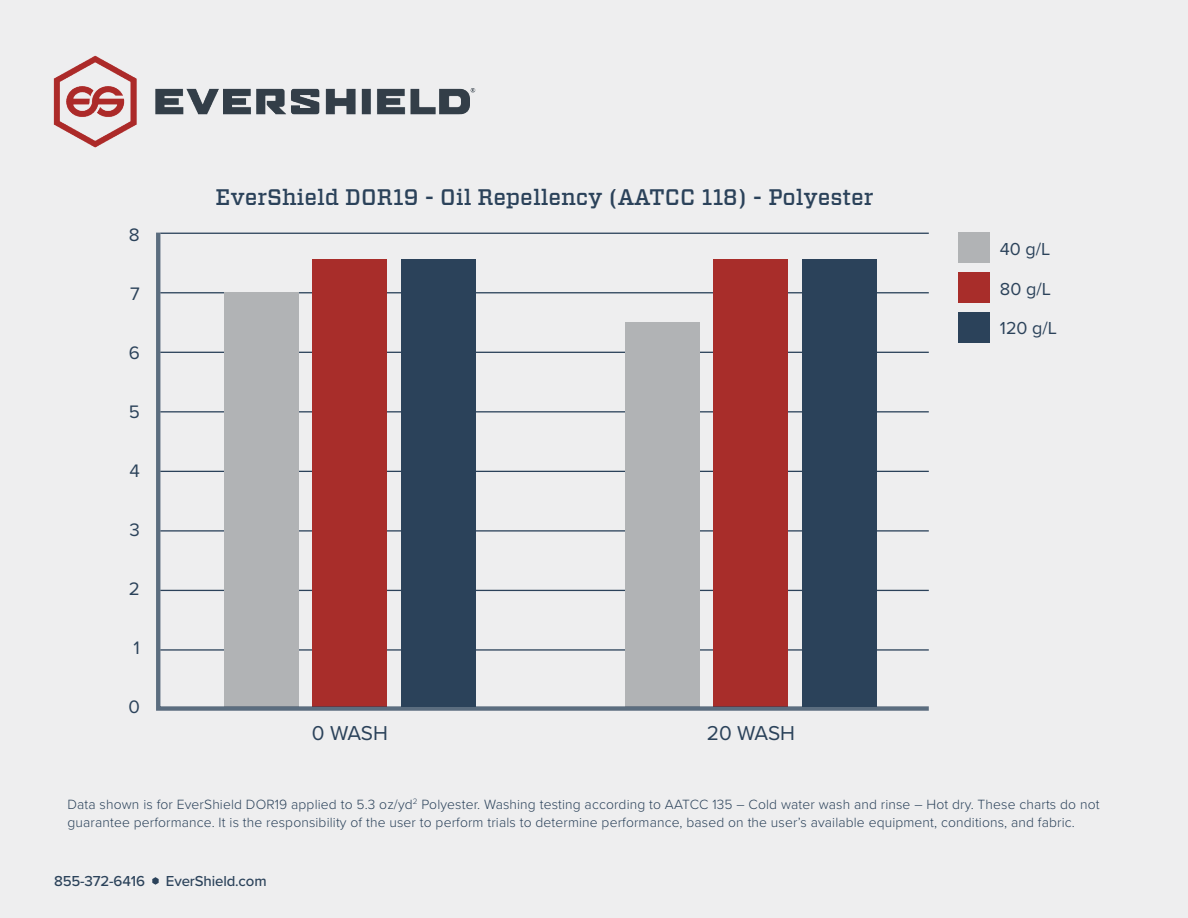
<style>
.page{position:relative;width:1188px;height:918px;background:#eeeeef}
.page>*{position:absolute;margin:0;border:0;box-sizing:border-box;transform-origin:0 0}
.t1{font:500 22.5px "Vitesse";color:#2b425a}
.t2{font:20.85px "Proxima Nova";letter-spacing:-.015em;color:#2b425a}
.t3{font:18.75px "Proxima Nova";color:#2b425a}
.t4{font:18px/39.5px "Proxima Nova";color:#2b425a}
.t5{font:500 15px "Proxima Nova";letter-spacing:-.01em;color:#2b425a}
.t6{font:300 13.8px/18px "Proxima Nova";letter-spacing:.01em;color:#2b425a}
</style>
<div class="page">
<svg style="left:152px;top:877px;width:7px;height:8px"></svg>
<img style="left:53px;top:55px;width:423px;height:93px">
<svg style="left:156px;top:232px;width:773px;height:479px"></svg>
<div style="left:958px;top:233px;width:31px;height:30px;background:#b1b3b5"></div>
<div style="left:958px;top:272px;width:31px;height:31px;background:#a82d2a"></div>
<div style="left:958px;top:312px;width:31px;height:31px;background:#2b425a"></div>
<h3 class="t3" style="left:129px;top:227px;width:12px">8</h3>
<h3 class="t3" style="left:130px;top:286px;width:11px">7</h3>
<h3 class="t3" style="left:129px;top:345px;width:13px">6</h3>
<h3 class="t3" style="left:129px;top:404px;width:13px">5</h3>
<h3 class="t3" style="left:129px;top:463px;width:12px">4</h3>
<h3 class="t3" style="left:129px;top:522px;width:12px">3</h3>
<h3 class="t3" style="left:129px;top:581px;width:13px">2</h3>
<h3 class="t3" style="left:133px;top:640px;width:8px">1</h3>
<h3 class="t3" style="left:128px;top:699px;width:13px">0</h3>
<h1 class="t1" style="left:216px;top:187px;width:660px">EverShield DOR19 - Oil Repellency (AATCC 118) - Polyester</h1>
<h2 class="t2" style="left:312px;top:725px;width:78px">0 WASH</h2>
<h2 class="t2" style="left:707px;top:725px;width:90px">20 WASH</h2>
<h3 class="t4" style="left:1000px;top:231px;width:52px">40 g/L<br>80 g/L</h3>
<h3 class="t4" style="left:1000px;top:310px;width:59px">120 g/L</h3>
<p class="t6" style="left:67px;top:796px;width:1034px">Data shown is for EverShield DOR19 applied to 5.3 oz/yd<sup>2</sup> Polyester. Washing testing according to AATCC 135 – Cold water wash and rinse – Hot dry. These charts do not guarantee performance. It is the responsibility of the user to perform trials to determine performance, based on the user’s available equipment, conditions, and fabric.</p>
<p class="t5" style="left:54px;top:874px;width:93px">855-372-6416</p>
<p class="t5" style="left:166px;top:874px;width:102px">EverShield.com</p>
</div>
